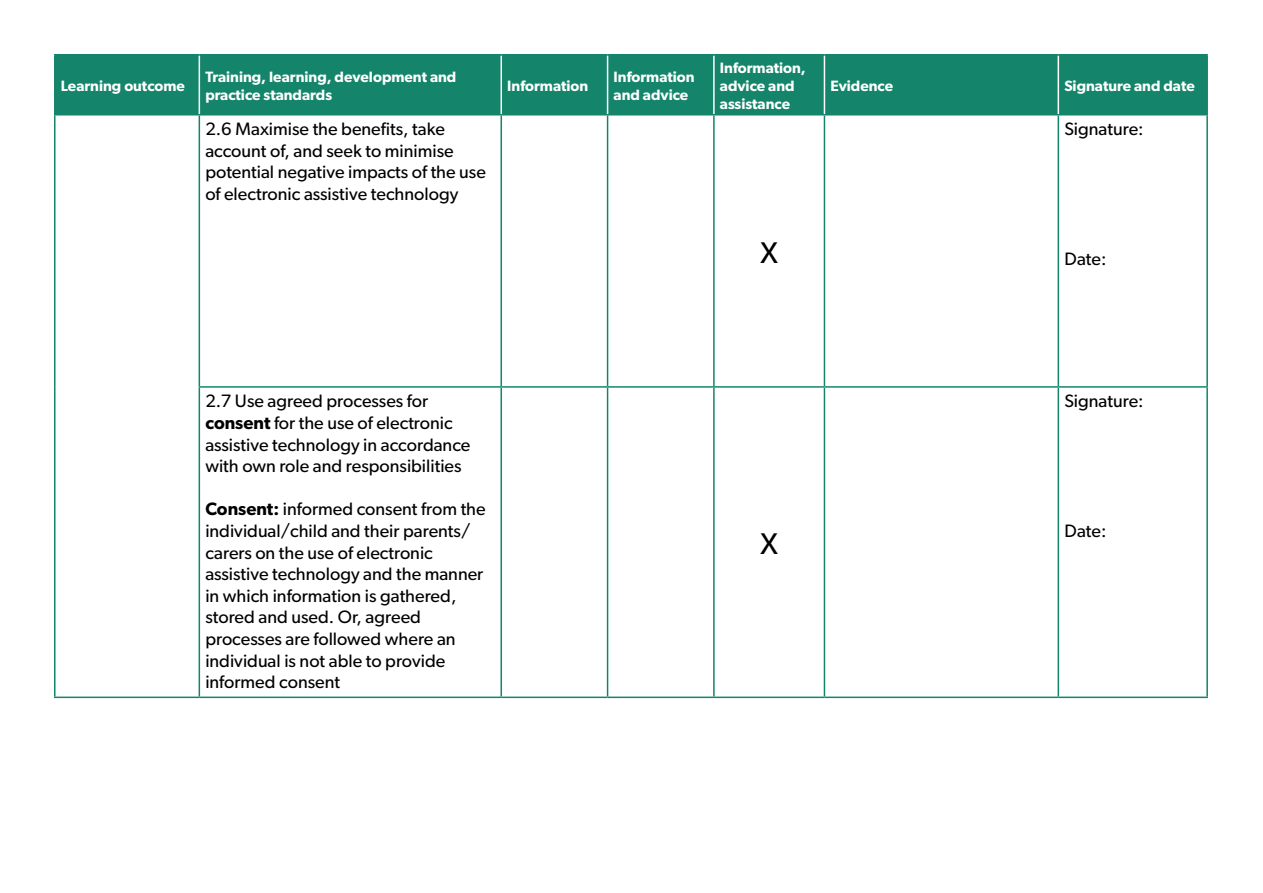
<style>
.page{position:relative;width:1263px;height:893px;background:#fff}
.page>*{position:absolute;margin:0;border:0;box-sizing:border-box;transform-origin:0 0}
.t1{font:30px "Gibson";color:#000}
.t2{font:18px/21.6px "Gibson";color:#000}
.t3{font:600 15px/18px "Gibson";color:#fff}
.s1{font-weight:600}
</style>
<div class="page">
<div style="left:56px;top:56px;width:1150px;height:58px;background:#14856a"></div>
<hr style="left:54px;top:116px;width:2px;height:271px;background:#14856a">
<hr style="left:199px;top:116px;width:1px;height:270px;background:#14856a">
<hr style="left:500px;top:116px;width:2px;height:270px;background:#14856a">
<hr style="left:607px;top:116px;width:1px;height:270px;background:#14856a">
<hr style="left:713px;top:116px;width:2px;height:270px;background:#14856a">
<hr style="left:824px;top:116px;width:1px;height:270px;background:#14856a">
<hr style="left:1057px;top:116px;width:2px;height:270px;background:#14856a">
<hr style="left:1206px;top:116px;width:2px;height:270px;background:#14856a">
<hr style="left:54px;top:387px;width:2px;height:310px;background:#14856a">
<hr style="left:199px;top:386px;width:302px;height:2px;background:#14856a">
<hr style="left:199px;top:388px;width:1px;height:309px;background:#14856a">
<hr style="left:501px;top:386px;width:107px;height:2px;background:#14856a">
<hr style="left:500px;top:388px;width:2px;height:309px;background:#14856a">
<hr style="left:608px;top:386px;width:106px;height:2px;background:#14856a">
<hr style="left:607px;top:388px;width:1px;height:309px;background:#14856a">
<hr style="left:714px;top:386px;width:110px;height:2px;background:#14856a">
<hr style="left:713px;top:388px;width:2px;height:309px;background:#14856a">
<hr style="left:824px;top:386px;width:234px;height:2px;background:#14856a">
<hr style="left:824px;top:388px;width:1px;height:309px;background:#14856a">
<hr style="left:1058px;top:386px;width:150px;height:2px;background:#14856a">
<hr style="left:1057px;top:388px;width:2px;height:309px;background:#14856a">
<hr style="left:1206px;top:388px;width:2px;height:309px;background:#14856a">
<hr style="left:54px;top:697px;width:145px;height:1px;background:#14856a">
<hr style="left:199px;top:697px;width:302px;height:1px;background:#14856a">
<hr style="left:501px;top:697px;width:107px;height:1px;background:#14856a">
<hr style="left:608px;top:697px;width:106px;height:1px;background:#14856a">
<hr style="left:714px;top:697px;width:110px;height:1px;background:#14856a">
<hr style="left:824px;top:697px;width:234px;height:1px;background:#14856a">
<hr style="left:1058px;top:697px;width:150px;height:1px;background:#14856a">
<hr style="left:199px;top:56px;width:1px;height:58px;background:#fff">
<hr style="left:500px;top:56px;width:2px;height:58px;background:#fff">
<hr style="left:607px;top:56px;width:1px;height:58px;background:#fff">
<hr style="left:713px;top:56px;width:2px;height:58px;background:#fff">
<hr style="left:824px;top:56px;width:1px;height:58px;background:#fff">
<hr style="left:1057px;top:56px;width:2px;height:58px;background:#fff">
<hr style="left:54px;top:54px;width:145px;height:2px;background:#14856a">
<hr style="left:54px;top:56px;width:2px;height:58px;background:#14856a">
<hr style="left:199px;top:54px;width:302px;height:2px;background:#14856a">
<hr style="left:501px;top:54px;width:107px;height:2px;background:#14856a">
<hr style="left:608px;top:54px;width:106px;height:2px;background:#14856a">
<hr style="left:714px;top:54px;width:110px;height:2px;background:#14856a">
<hr style="left:824px;top:54px;width:234px;height:2px;background:#14856a">
<hr style="left:1058px;top:54px;width:150px;height:2px;background:#14856a">
<hr style="left:1206px;top:56px;width:2px;height:58px;background:#14856a">
<hr style="left:54px;top:114px;width:145px;height:2px;background:#14856a">
<hr style="left:199px;top:114px;width:302px;height:2px;background:#14856a">
<hr style="left:501px;top:114px;width:107px;height:2px;background:#14856a">
<hr style="left:608px;top:114px;width:106px;height:2px;background:#14856a">
<hr style="left:714px;top:114px;width:110px;height:2px;background:#14856a">
<hr style="left:824px;top:114px;width:234px;height:2px;background:#14856a">
<hr style="left:1058px;top:114px;width:150px;height:2px;background:#14856a">
<p class="t3" style="left:61px;top:76px;width:126px">Learning outcome</p>
<p class="t3" style="left:205px;top:67px;width:253px">Training, learning, development and practice standards</p>
<p class="t3" style="left:507px;top:76px;width:83px">Information</p>
<p class="t3" style="left:614px;top:67px;width:83px">Information and advice</p>
<p class="t3" style="left:720px;top:58px;width:87px">Information, advice and assistance</p>
<p class="t2" style="left:205px;top:118px;width:282px">2.6 Maximise the benefits, take account of, and seek to minimise potential negative impacts of the use of electronic assistive technology</p>
<p class="t1" style="left:760px;top:234px;width:19px">X</p>
<p class="t3" style="left:830px;top:76px;width:64px">Evidence</p>
<p class="t3" style="left:1064px;top:76px;width:132px">Signature and date</p>
<p class="t2" style="left:1064px;top:118px;width:81px">Signature:</p>
<p class="t2" style="left:1064px;top:247px;width:44px">Date:</p>
<p class="t2" style="left:205px;top:390px;width:267px">2.7 Use agreed processes for <span class="s1">consent</span> for the use of electronic assistive technology in accordance with own role and responsibilities</p>
<p class="t2" style="left:205px;top:498px;width:282px"><span class="s1">Consent:</span> informed consent from the individual/child and their parents/ carers on the use of electronic assistive technology and the manner in which information is gathered, stored and used. Or, agreed processes are followed where an individual is not able to provide informed consent</p>
<p class="t1" style="left:760px;top:526px;width:19px">X</p>
<p class="t2" style="left:1064px;top:390px;width:81px">Signature:</p>
<p class="t2" style="left:1064px;top:520px;width:44px">Date:</p>
</div>
